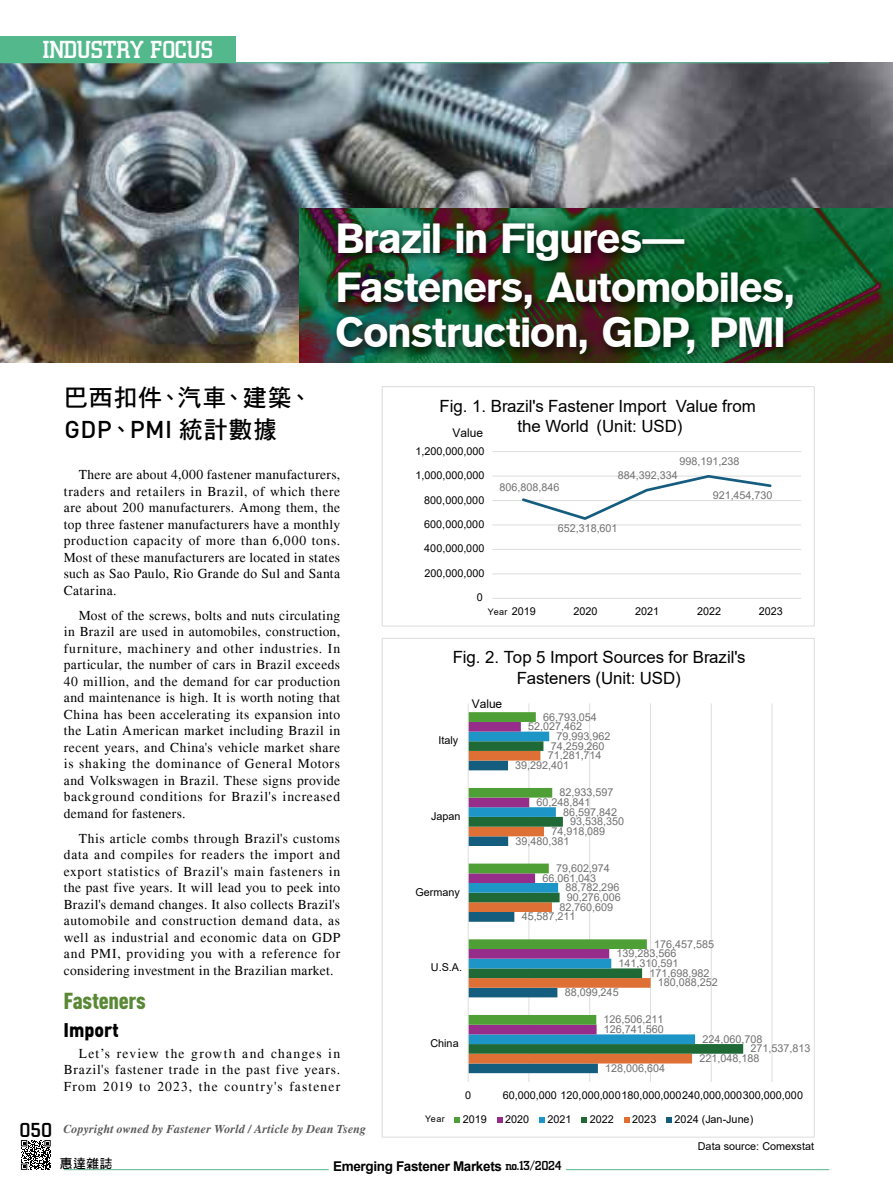
<style>
.page{position:relative;width:893px;height:1191px;background:#fff}
.page>*{position:absolute;margin:0;border:0;box-sizing:border-box;transform-origin:0 0}
.t1{font:42px/49.2px "Gothic 725 BT Black A";letter-spacing:-.025em;color:#fff}
.t2{font:500 25.5px "City D";letter-spacing:-.025em;color:#fff}
.t3{font:24px "DF Hei Std W7";letter-spacing:.035em;color:#000}
.t4{font:500 24px "DIN Pro";letter-spacing:.02em;color:#000}
.t5{font:900 22.8px "DIN Cond";letter-spacing:-.015em;color:#598935;scale:1.05 1}
.t6{font:500 21px "City D";color:#000}
.t7{font:900 19.5px "DIN Pro";color:#000;scale:.9 1}
.t8{font:16.8px/20.4px "Arial";color:#000;text-align:center}
.t9{font:13.5px/16.5px "Times";letter-spacing:.04em;color:#000;text-align:justify}
.t10{font:700 13.5px "Arial";letter-spacing:-.025em;color:#000}
.t11{font:12.75px "DF Hei Std W7";color:#000}
.t12{font:italic 700 12px "Times";letter-spacing:.01em;color:#595757}
.t13{font:12px "Arial";color:#000}
.t14{font:10.8px "Arial";color:#727171}
.t15{font:10.8px "Arial";color:#000}
.t16{font:9px "Arial";letter-spacing:.045em;color:#000}
.s1{font-family:"DF Hei Std W7";font-weight:400}
.s2{font-family:"City D";font-weight:500}
</style>
<div class="page">
<img style="left:0;top:63px;width:893px;height:300px">
<svg style="left:299px;top:208px;width:594px;height:155px;background:#215932"></svg>
<div style="left:332px;top:218px;width:472px;height:146px;background:#000;opacity:.75"></div>
<hr style="left:528px;top:703px;width:1px;height:379px;background:#dcdddd">
<hr style="left:589px;top:703px;width:1px;height:379px;background:#dcdddd">
<hr style="left:650px;top:703px;width:1px;height:379px;background:#dcdddd">
<hr style="left:711px;top:703px;width:1px;height:379px;background:#dcdddd">
<hr style="left:771px;top:703px;width:1px;height:379px;background:#dcdddd">
<svg style="left:469px;top:1063px;width:129px;height:10px"></svg>
<svg style="left:469px;top:1053px;width:223px;height:10px;background:#d07138"></svg>
<svg style="left:469px;top:1034px;width:274px;height:19px;fill:#1e6936"></svg>
<svg style="left:469px;top:978px;width:226px;height:66px"></svg>
<svg style="left:469px;top:1024px;width:140px;height:10px"></svg>
<svg style="left:469px;top:712px;width:178px;height:312px"></svg>
<hr style="left:468px;top:703px;width:1px;height:379px;background:#dcdddd">
<svg style="left:454px;top:1117px;width:6px;height:5px"></svg>
<svg style="left:497px;top:1117px;width:6px;height:5px"></svg>
<svg style="left:539px;top:1117px;width:6px;height:5px"></svg>
<svg style="left:581px;top:1117px;width:6px;height:5px"></svg>
<svg style="left:624px;top:1117px;width:6px;height:5px"></svg>
<svg style="left:666px;top:1117px;width:6px;height:5px"></svg>
<hr style="left:492px;top:573px;width:309px;height:1px;background:#dcdddd">
<hr style="left:492px;top:549px;width:309px;height:1px;background:#dcdddd">
<hr style="left:492px;top:524px;width:309px;height:1px;background:#dcdddd">
<hr style="left:492px;top:500px;width:309px;height:1px;background:#dcdddd">
<hr style="left:492px;top:475px;width:309px;height:1px;background:#dcdddd">
<hr style="left:492px;top:451px;width:309px;height:1px;background:#dcdddd">
<hr style="left:492px;top:598px;width:309px;height:1px;background:#dcdddd">
<svg style="left:520px;top:475px;width:253px;height:45px"></svg>
<div style="left:382px;top:386px;width:433px;height:240px;border:1px solid #dcdddd"></div>
<hr style="left:566px;top:1169px;width:263px;height:1px;background:#53b98d">
<hr style="left:64px;top:1169px;width:265px;height:1px;background:#53b98d">
<div style="left:0;top:36px;width:235px;height:27px;background:#53b98d"></div>
<hr style="left:0;top:62px;width:829px;height:1px;background:#53b98d">
<svg style="left:21px;top:1140px;width:30px;height:30px"></svg>
<h2 class="t2" style="left:43px;top:36px;width:172px">INDUSTRY FOCUS</h2>
<h1 class="t1" style="left:335px;top:213px;width:462px">Brazil in Figures—<br>Fasteners, Automobiles,</h1>
<h1 class="t1" style="left:336px;top:307px;width:452px">Construction, GDP, PMI</h1>
<h3 class="t6" style="left:19px;top:1119px;width:34px">050</h3>
<h3 class="t3" style="left:65px;top:384px;width:249px">巴西扣件、汽車、建築、</h3>
<h3 class="t4" style="left:65px;top:413px;width:214px">GDP<span class="s1">、</span>PMI <span class="s1">統計數據</span></h3>
<p class="t9" style="left:64px;top:466px;width:278px;text-indent:15px">There are about 4,000 fastener manufacturers, traders and retailers in Brazil, of which there are about 200 manufacturers. Among them, the top three fastener manufacturers have a monthly production capacity of more than 6,000 tons.<br>Most of these manufacturers are located in states such as Sao Paulo, Rio Grande do Sul and Santa Catarina.</p>
<p class="t9" style="left:64px;top:607px;width:278px;text-indent:15px">Most of the screws, bolts and nuts circulating in Brazil are used in automobiles, construction, furniture, machinery and other industries. In particular, the number of cars in Brazil exceeds 40 million, and the demand for car production and maintenance is high. It is worth noting that China has been accelerating its expansion into the Latin American market including Brazil in recent years, and China's vehicle market share is shaking the dominance of General Motors and Volkswagen in Brazil. These signs provide background conditions for Brazil's increased demand for fasteners.</p>
<p class="t9" style="left:64px;top:830px;width:278px;text-indent:15px">This article combs through Brazil's customs data and compiles for readers the import and export statistics of Brazil's main fasteners in the past five years. It will lead you to peek into Brazil's demand changes. It also collects Brazil's automobile and construction demand data, as well as industrial and economic data on GDP and PMI, providing you with a reference for considering investment in the Brazilian market.</p>
<h3 class="t5" style="left:64px;top:986px;width:80px">Fasteners</h3>
<h3 class="t7" style="left:64px;top:1016px;width:63px">Import</h3>
<p class="t9" style="left:64px;top:1045px;width:278px;text-indent:15px">Let’s review the growth and changes in Brazil's fastener trade in the past five years.<br>From 2019 to 2023, the country's fastener</p>
<p class="t12" style="left:63px;top:1122px;width:304px">Copyright owned by Fastener World / Article by Dean Tseng</p>
<p class="t8" style="left:440px;top:395px;width:318px">Fig. 1. Brazil's Fastener Import Value from the World (Unit: USD)</p>
<p class="t13" style="left:453px;top:425px;width:32px">Value</p>
<p class="t15" style="left:415px;top:443px;width:71px">1,200,000,000</p>
<p class="t15" style="left:415px;top:468px;width:71px">1,000,000,000</p>
<p class="t15" style="left:424px;top:492px;width:62px">800,000,000</p>
<p class="t15" style="left:424px;top:517px;width:62px">600,000,000</p>
<p class="t15" style="left:424px;top:541px;width:62px">400,000,000</p>
<p class="t15" style="left:424px;top:565px;width:62px">200,000,000</p>
<p class="t15" style="left:477px;top:590px;width:8px">0</p>
<p class="t14" style="left:680px;top:453px;width:61px">998,191,238</p>
<p class="t14" style="left:713px;top:487px;width:61px">921,454,730</p>
<p class="t14" style="left:618px;top:467px;width:61px">884,392,334</p>
<p class="t14" style="left:500px;top:479px;width:61px">806,808,846</p>
<p class="t14" style="left:558px;top:520px;width:61px">652,318,601</p>
<p class="t15" style="left:512px;top:604px;width:26px">2019</p>
<p class="t15" style="left:573px;top:604px;width:26px">2020</p>
<p class="t15" style="left:635px;top:604px;width:26px">2021</p>
<p class="t15" style="left:697px;top:604px;width:26px">2022</p>
<p class="t15" style="left:759px;top:604px;width:26px">2023</p>
<p class="t16" style="left:488px;top:605px;width:21px">Year</p>
<p class="t8" style="left:453px;top:647px;width:295px">Fig. 2. Top 5 Import Sources for Brazil's<br>Fasteners (Unit: USD)</p>
<p class="t13" style="left:472px;top:695px;width:32px">Value</p>
<p class="t15" style="left:438px;top:733px;width:21px">Italy</p>
<p class="t14" style="left:543px;top:709px;width:55px">66,793,054</p>
<p class="t14" style="left:528px;top:719px;width:55px">52,027,462</p>
<p class="t14" style="left:556px;top:728px;width:55px">79,993,962</p>
<p class="t14" style="left:551px;top:738px;width:55px">74,259,260</p>
<p class="t14" style="left:548px;top:748px;width:55px">71,281,714</p>
<p class="t14" style="left:515px;top:757px;width:55px">39,292,401</p>
<p class="t15" style="left:431px;top:808px;width:31px">Japan</p>
<p class="t14" style="left:559px;top:785px;width:55px">82,933,597</p>
<p class="t14" style="left:536px;top:794px;width:55px">60,248,841</p>
<p class="t14" style="left:563px;top:804px;width:55px">86,597,842</p>
<p class="t14" style="left:570px;top:814px;width:55px">93,538,350</p>
<p class="t14" style="left:551px;top:823px;width:55px">74,918,089</p>
<p class="t14" style="left:515px;top:833px;width:55px">39,480,381</p>
<p class="t15" style="left:415px;top:884px;width:46px">Germany</p>
<p class="t14" style="left:556px;top:860px;width:55px">79,602,974</p>
<p class="t14" style="left:542px;top:870px;width:55px">66,061,043</p>
<p class="t14" style="left:565px;top:880px;width:55px">88,782,296</p>
<p class="t14" style="left:567px;top:889px;width:55px">90,276,006</p>
<p class="t14" style="left:559px;top:899px;width:55px">82,760,609</p>
<p class="t14" style="left:522px;top:909px;width:55px">45,587,211</p>
<p class="t15" style="left:431px;top:960px;width:33px">U.S.A.</p>
<p class="t14" style="left:654px;top:936px;width:61px">176,457,585</p>
<p class="t14" style="left:617px;top:946px;width:61px">139,283,566</p>
<p class="t14" style="left:619px;top:955px;width:61px">141,310,591</p>
<p class="t14" style="left:649px;top:965px;width:61px">171,698,982</p>
<p class="t14" style="left:658px;top:975px;width:61px">180,088,252</p>
<p class="t14" style="left:565px;top:985px;width:55px">88,099,245</p>
<p class="t15" style="left:430px;top:1035px;width:30px">China</p>
<p class="t14" style="left:604px;top:1012px;width:61px">126,506,211</p>
<p class="t14" style="left:604px;top:1022px;width:61px">126,741,560</p>
<p class="t14" style="left:605px;top:1060px;width:61px">128,006,604</p>
<p class="t14" style="left:702px;top:1031px;width:61px">224,060,708</p>
<p class="t14" style="left:751px;top:1041px;width:61px">271,537,813</p>
<p class="t14" style="left:699px;top:1051px;width:62px">221,048,188</p>
<p class="t16" style="left:425px;top:1112px;width:21px">Year</p>
<p class="t15" style="left:465px;top:1087px;width:8px">0</p>
<p class="t15" style="left:503px;top:1087px;width:302px">60,000,000 120,000,000180,000,000240,000,000300,000,000</p>
<p class="t15" style="left:463px;top:1111px;width:26px">2019</p>
<p class="t15" style="left:505px;top:1111px;width:26px">2020</p>
<p class="t15" style="left:548px;top:1111px;width:26px">2021</p>
<p class="t15" style="left:590px;top:1111px;width:26px">2022</p>
<p class="t15" style="left:632px;top:1111px;width:26px">2023</p>
<p class="t15" style="left:675px;top:1111px;width:80px">2024 (Jan-June)</p>
<p class="t15" style="left:698px;top:1139px;width:118px">Data source: Comexstat</p>
<p class="t11" style="left:60px;top:1156px;width:54px">惠達雜誌</p>
<p class="t10" style="left:333px;top:1156px;width:230px">Emerging Fastener Markets <span class="s2">no.13/2024</span></p>
</div>
